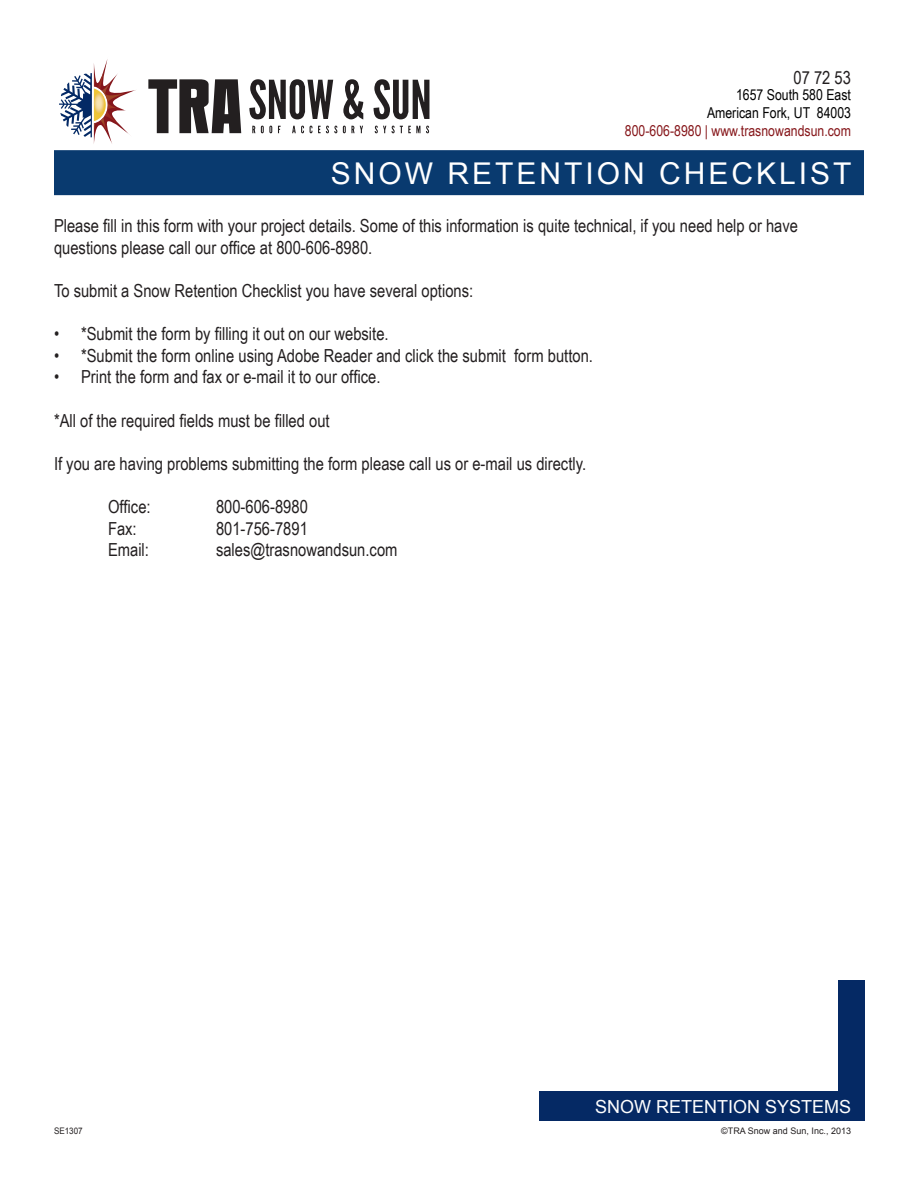
<style>
.page{position:relative;width:918px;height:1188px;background:#fff}
.page>*{position:absolute;margin:0;border:0;box-sizing:border-box;transform-origin:0 0}
.t1{font:30px "Arial";letter-spacing:.1em;color:#fff}
.t2{font:18px/21.6px "Arial Narrow";color:#231f20}
.t3{font:18px "Arial";color:#fff}
.t4{font:15px "Arial Narrow";color:#000}
.t5{font:15px "Arial Narrow";color:#86171b}
.t6{font:9px "Arial";color:#231f20}
.t7{font:9px "Arial";color:#231f20;scale:.9 1}
</style>
<div class="page">
<div style="left:54px;top:150px;width:810px;height:45px;background:#093a6f"></div>
<div style="left:539px;top:1092px;width:326px;height:29px;background:#052964"></div>
<div style="left:838px;top:980px;width:27px;height:112px;background:#052964"></div>
<svg style="left:148px;top:79px;width:93px;height:54px"></svg>
<svg style="left:249px;top:79px;width:84px;height:40px"></svg>
<svg style="left:343px;top:79px;width:20px;height:40px"></svg>
<svg style="left:374px;top:79px;width:55px;height:40px"></svg>
<svg style="left:252px;top:126px;width:3px;height:7px"></svg>
<svg style="left:261px;top:126px;width:11px;height:7px"></svg>
<svg style="left:278px;top:126px;width:3px;height:7px"></svg>
<svg style="left:292px;top:126px;width:12px;height:7px"></svg>
<svg style="left:310px;top:126px;width:2px;height:7px"></svg>
<svg style="left:318px;top:126px;width:19px;height:7px"></svg>
<svg style="left:343px;top:126px;width:20px;height:7px"></svg>
<svg style="left:375px;top:126px;width:11px;height:7px"></svg>
<svg style="left:392px;top:126px;width:28px;height:7px"></svg>
<svg style="left:426px;top:126px;width:3px;height:7px"></svg>
<svg style="left:59px;top:59px;width:77px;height:85px"></svg>
<img style="left:94px;top:92px;width:10px;height:21px">
<p class="t2" style="left:794px;top:66px;width:59px">07 72 53</p>
<p class="t4" style="left:736px;top:83px;width:116px">1657 South 580 East</p>
<p class="t4" style="left:707px;top:101px;width:146px">American Fork, UT 84003</p>
<p class="t5" style="left:625px;top:119px;width:228px">800-606-8980 | www.trasnowandsun.com</p>
<p class="t1" style="left:331px;top:153px;width:522px">SNOW RETENTION CHECKLIST</p>
<p class="t2" style="left:54px;top:214px;width:746px">Please fill in this form with your project details. Some of this information is quite technical, if you need help or have questions please call our office at 800-606-8980.</p>
<p class="t2" style="left:54px;top:279px;width:421px">To submit a Snow Retention Checklist you have several options:</p>
<p class="t2" style="left:54px;top:322px;width:336px">• *Submit the form by filling it out on our website.</p>
<p class="t2" style="left:54px;top:344px;width:540px">• *Submit the form online using Adobe Reader and click the submit form button.</p>
<p class="t2" style="left:54px;top:366px;width:328px">• Print the form and fax or e-mail it to our office.</p>
<p class="t2" style="left:54px;top:409px;width:277px">*All of the required fields must be filled out</p>
<p class="t2" style="left:54px;top:452px;width:534px">If you are having problems submitting the form please call us or e-mail us directly.</p>
<p class="t2" style="left:108px;top:495px;width:44px">Office:</p>
<p class="t2" style="left:216px;top:495px;width:93px">800-606-8980</p>
<p class="t2" style="left:108px;top:517px;width:30px">Fax:</p>
<p class="t2" style="left:216px;top:517px;width:93px">801-756-7891</p>
<p class="t2" style="left:108px;top:538px;width:43px">Email:</p>
<p class="t2" style="left:216px;top:538px;width:183px">sales@trasnowandsun.com</p>
<p class="t7" style="left:54px;top:1125px;width:34px">SE1307</p>
<p class="t3" style="left:595px;top:1095px;width:258px">SNOW RETENTION SYSTEMS</p>
<p class="t6" style="left:721px;top:1125px;width:131px">©TRA Snow and Sun, Inc., 2013</p>
</div>
